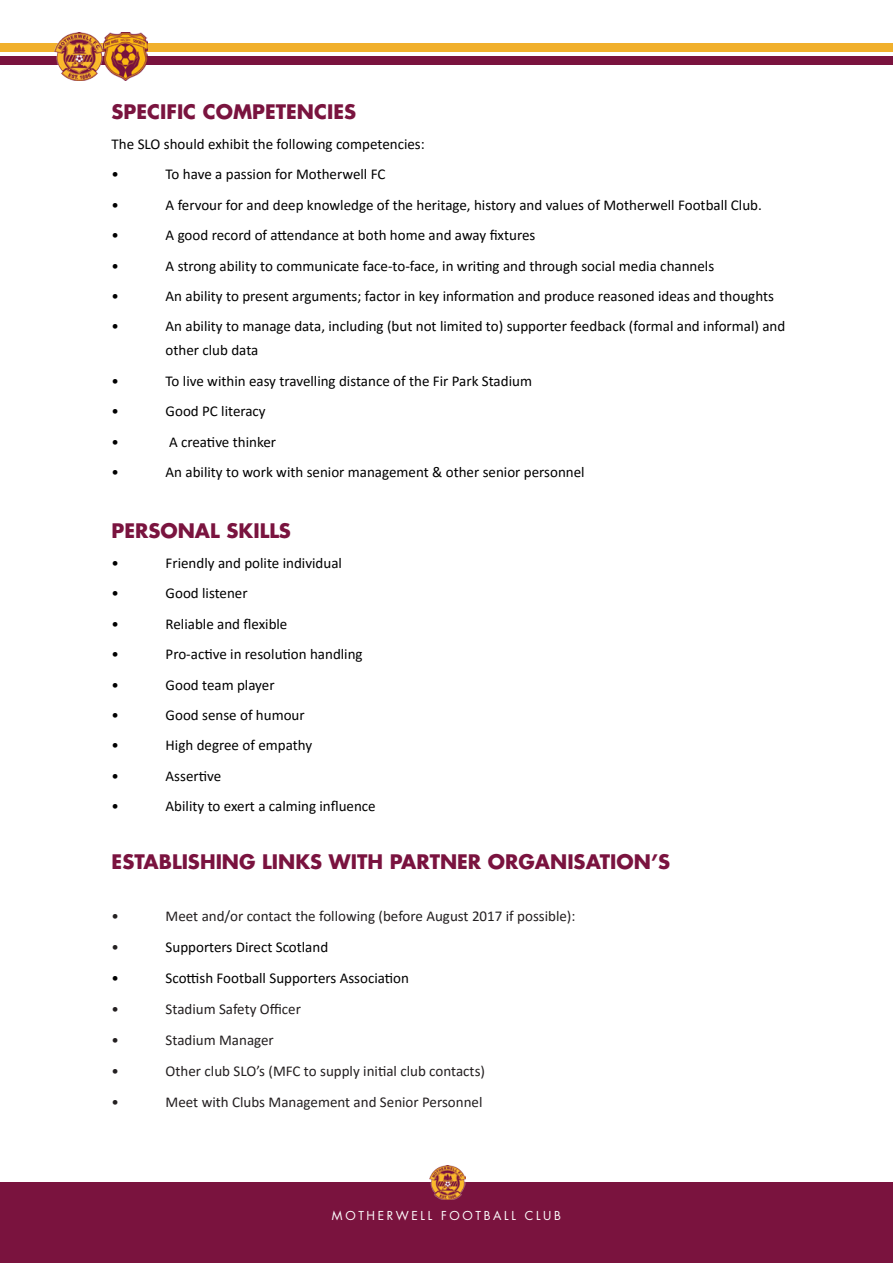
<style>
.page{position:relative;width:893px;height:1263px;background:#fff}
.page>*{position:absolute;margin:0;border:0;box-sizing:border-box;transform-origin:0 0}
.t1{font:700 19.5px "Futura Std";color:#7a133f}
.t2{font:700 19.5px "Futura Std";color:#7a143f}
.t3{font:15px/24px "Calibri";color:#000}
.t4{font:15px "Calibri";color:#231f20}
.t5{font:12px "Futura Std";letter-spacing:.22em;color:#fff}
</style>
<div class="page">
<div style="left:0;top:1182px;width:893px;height:81px;background:#7a133e"></div>
<img style="left:430px;top:1165px;width:35px;height:34px">
<div style="left:0;top:43px;width:893px;height:8px;background:#f1b02c"></div>
<div style="left:0;top:57px;width:893px;height:8px;background:#7a133e"></div>
<img style="left:54px;top:33px;width:94px;height:47px">
<p class="t2" style="left:112px;top:98px;width:246px">SPECIFIC COMPETENCIES</p>
<p class="t3" style="left:112px;top:132px;width:315px">The SLO should exhibit the following competencies:</p>
<p class="t3" style="left:112px;top:162px;width:9px">•</p>
<p class="t3" style="left:166px;top:162px;width:221px">To have a passion for Motherwell FC</p>
<p class="t3" style="left:112px;top:192px;width:9px">•</p>
<p class="t3" style="left:166px;top:192px;width:598px">A fervour for and deep knowledge of the heritage, history and values of Motherwell Football Club.</p>
<p class="t3" style="left:112px;top:223px;width:9px">•</p>
<p class="t3" style="left:166px;top:223px;width:371px">A good record of attendance at both home and away fixtures</p>
<p class="t3" style="left:112px;top:253px;width:9px">•</p>
<p class="t3" style="left:166px;top:253px;width:550px">A strong ability to communicate face-to-face, in writing and through social media channels</p>
<p class="t3" style="left:112px;top:284px;width:9px">•</p>
<p class="t3" style="left:166px;top:284px;width:610px">An ability to present arguments; factor in key information and produce reasoned ideas and thoughts</p>
<p class="t3" style="left:112px;top:314px;width:9px">•</p>
<p class="t3" style="left:166px;top:314px;width:621px">An ability to manage data, including (but not limited to) supporter feedback (formal and informal) and other club data</p>
<p class="t3" style="left:112px;top:368px;width:9px">•</p>
<p class="t3" style="left:166px;top:368px;width:368px">To live within easy travelling distance of the Fir Park Stadium</p>
<p class="t3" style="left:112px;top:399px;width:9px">•</p>
<p class="t3" style="left:166px;top:399px;width:102px">Good PC literacy</p>
<p class="t3" style="left:112px;top:429px;width:9px">•</p>
<p class="t3" style="left:169px;top:429px;width:109px">A creative thinker</p>
<p class="t3" style="left:112px;top:459px;width:9px">•</p>
<p class="t3" style="left:166px;top:459px;width:420px">An ability to work with senior management &amp; other senior personnel</p>
<p class="t2" style="left:112px;top:517px;width:181px">PERSONAL SKILLS</p>
<p class="t3" style="left:112px;top:551px;width:9px">•</p>
<p class="t3" style="left:166px;top:551px;width:178px">Friendly and polite individual</p>
<p class="t3" style="left:112px;top:581px;width:9px">•</p>
<p class="t3" style="left:166px;top:581px;width:84px">Good listener</p>
<p class="t3" style="left:112px;top:611px;width:9px">•</p>
<p class="t3" style="left:166px;top:611px;width:123px">Reliable and flexible</p>
<p class="t3" style="left:112px;top:642px;width:9px">•</p>
<p class="t3" style="left:166px;top:642px;width:199px">Pro-active in resolution handling</p>
<p class="t3" style="left:112px;top:672px;width:9px">•</p>
<p class="t3" style="left:166px;top:672px;width:110px">Good team player</p>
<p class="t3" style="left:112px;top:702px;width:9px">•</p>
<p class="t3" style="left:166px;top:702px;width:141px">Good sense of humour</p>
<p class="t3" style="left:112px;top:733px;width:9px">•</p>
<p class="t3" style="left:166px;top:733px;width:148px">High degree of empathy</p>
<p class="t3" style="left:112px;top:763px;width:9px">•</p>
<p class="t3" style="left:166px;top:763px;width:57px">Assertive</p>
<p class="t3" style="left:112px;top:794px;width:9px">•</p>
<p class="t3" style="left:166px;top:794px;width:212px">Ability to exert a calming influence</p>
<p class="t1" style="left:112px;top:849px;width:560px">ESTABLISHING LINKS WITH PARTNER ORGANISATION’S</p>
<p class="t4" style="left:112px;top:905px;width:9px">•</p>
<p class="t4" style="left:166px;top:905px;width:411px">Meet and/or contact the following (before August 2017 if possible):</p>
<p class="t4" style="left:112px;top:936px;width:9px">•</p>
<p class="t3" style="left:166px;top:934px;width:164px">Supporters Direct Scotland</p>
<p class="t3" style="left:112px;top:965px;width:9px">•</p>
<p class="t3" style="left:166px;top:965px;width:245px">Scottish Football Supporters Association</p>
<p class="t4" style="left:112px;top:998px;width:9px">•</p>
<p class="t4" style="left:166px;top:998px;width:137px">Stadium Safety Officer</p>
<p class="t4" style="left:112px;top:1029px;width:9px">•</p>
<p class="t4" style="left:166px;top:1029px;width:110px">Stadium Manager</p>
<p class="t4" style="left:112px;top:1060px;width:9px">•</p>
<p class="t4" style="left:166px;top:1060px;width:321px">Other club SLO’s (MFC to supply initial club contacts)</p>
<p class="t4" style="left:112px;top:1091px;width:9px">•</p>
<p class="t4" style="left:166px;top:1091px;width:318px">Meet with Clubs Management and Senior Personnel</p>
<p class="t5" style="left:332px;top:1208px;width:230px">MOTHERWELL FOOTBALL CLUB</p>
</div>
